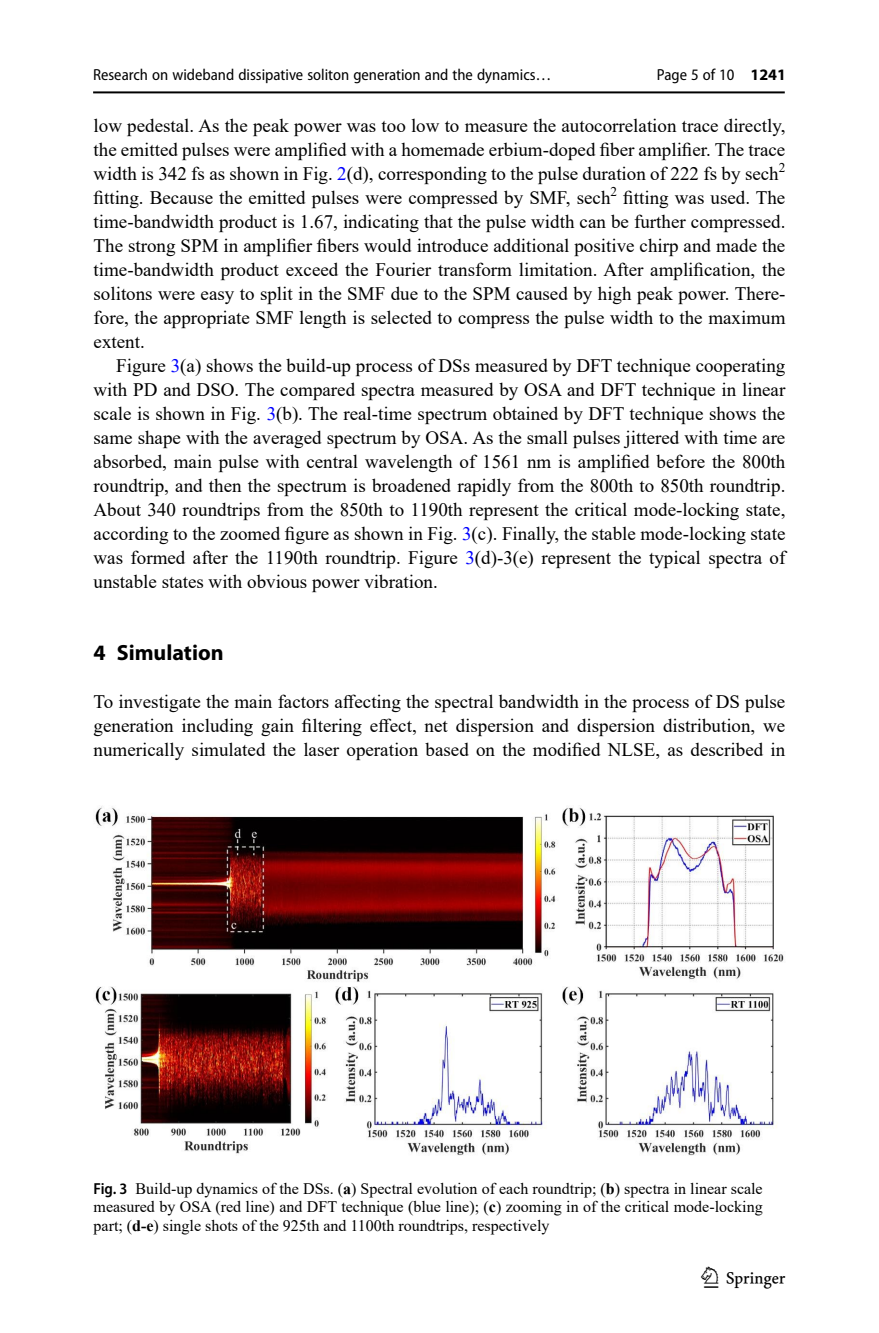
<style>
.page{position:relative;width:879px;height:1333px;background:#fff}
.page>*{position:absolute;margin:0;border:0;box-sizing:border-box;transform-origin:0 0}
.t1{font:30px "Springnew";color:#000}
.Head_1{font:700 22px "Myriad Pro";color:#000}
.Body_Text{font:19px/24px "Times New Roman";color:#000;text-align:justify}
.Body_Text_Indent{font:19px/24px "Times New Roman";color:#000;text-align:justify}
.Figure_Caption{font:16px/18.4px "Times New Roman";color:#000;text-align:justify}
.t2{font:semi-condensed 16px "Myriad Pro";color:#000}
.s1{font-weight:700;font-stretch:normal}
.s2{color:#00f}
.s3{font-family:"Myriad Pro";font-weight:600;font-stretch:semi-condensed}
.s4{font-weight:700}
</style>
<div class="page">
<hr style="left:93px;top:91px;width:692px;height:2px;background:#000">
<img style="left:95px;top:806px;width:689px;height:350px">
<p class="t2" style="left:657px;top:66px;width:131px">Page 5 of 10 <span class="s1">1241</span></p>
<p class="t2" style="left:93px;top:66px;width:460px">Research on wideband dissipative soliton generation and the dynamics…</p>
<p class="Body_Text" style="left:94px;top:113px;width:693px">low pedestal. As the peak power was too low to measure the autocorrelation trace directly, the emitted pulses were amplified with a homemade erbium-doped fiber amplifier. The trace width is 342 fs as shown in Fig. <span class="s2">2</span>(d), corresponding to the pulse duration of 222 fs by sech<sup>2 </sup>fitting. Because the emitted pulses were compressed by SMF, sech<sup>2</sup> fitting was used. The time-bandwidth product is 1.67, indicating that the pulse width can be further compressed.<br>The strong SPM in amplifier fibers would introduce additional positive chirp and made the time-bandwidth product exceed the Fourier transform limitation. After amplification, the solitons were easy to split in the SMF due to the SPM caused by high peak power. There&shy;fore, the appropriate SMF length is selected to compress the pulse width to the maximum extent.</p>
<p class="Body_Text_Indent" style="left:94px;top:353px;width:693px;text-indent:23px">Figure <span class="s2">3</span>(a) shows the build-up process of DSs measured by DFT technique cooperating with PD and DSO. The compared spectra measured by OSA and DFT technique in linear scale is shown in Fig. <span class="s2">3</span>(b). The real-time spectrum obtained by DFT technique shows the same shape with the averaged spectrum by OSA. As the small pulses jittered with time are absorbed, main pulse with central wavelength of 1561 nm is amplified before the 800th roundtrip, and then the spectrum is broadened rapidly from the 800th to 850th roundtrip.<br>About 340 roundtrips from the 850th to 1190th represent the critical mode-locking state, according to the zoomed figure as shown in Fig. <span class="s2">3</span>(c). Finally, the stable mode-locking state was formed after the 1190th roundtrip. Figure <span class="s2">3</span>(d)-3(e) represent the typical spectra of unstable states with obvious power vibration.</p>
<p class="Head_1" style="left:94px;top:638px;width:132px">4 Simulation</p>
<p class="Body_Text" style="left:94px;top:689px;width:693px">To investigate the main factors affecting the spectral bandwidth in the process of DS pulse generation including gain filtering effect, net dispersion and dispersion distribution, we numerically simulated the laser operation based on the modified NLSE, as described in</p>
<p class="Figure_Caption" style="left:94px;top:1178px;width:670px"><span class="s3">Fig. 3</span> Build-up dynamics of the DSs. (<span class="s4">a</span>) Spectral evolution of each roundtrip; (<span class="s4">b</span>) spectra in linear scale measured by OSA (red line) and DFT technique (blue line); (<span class="s4">c</span>) zooming in of the critical mode-locking part; (<span class="s4">d-e</span>) single shots of the 925th and 1100th roundtrips, respectively</p>
<h1 class="t1" style="left:704px;top:1260px;width:83px">1 3</h1>
</div>
